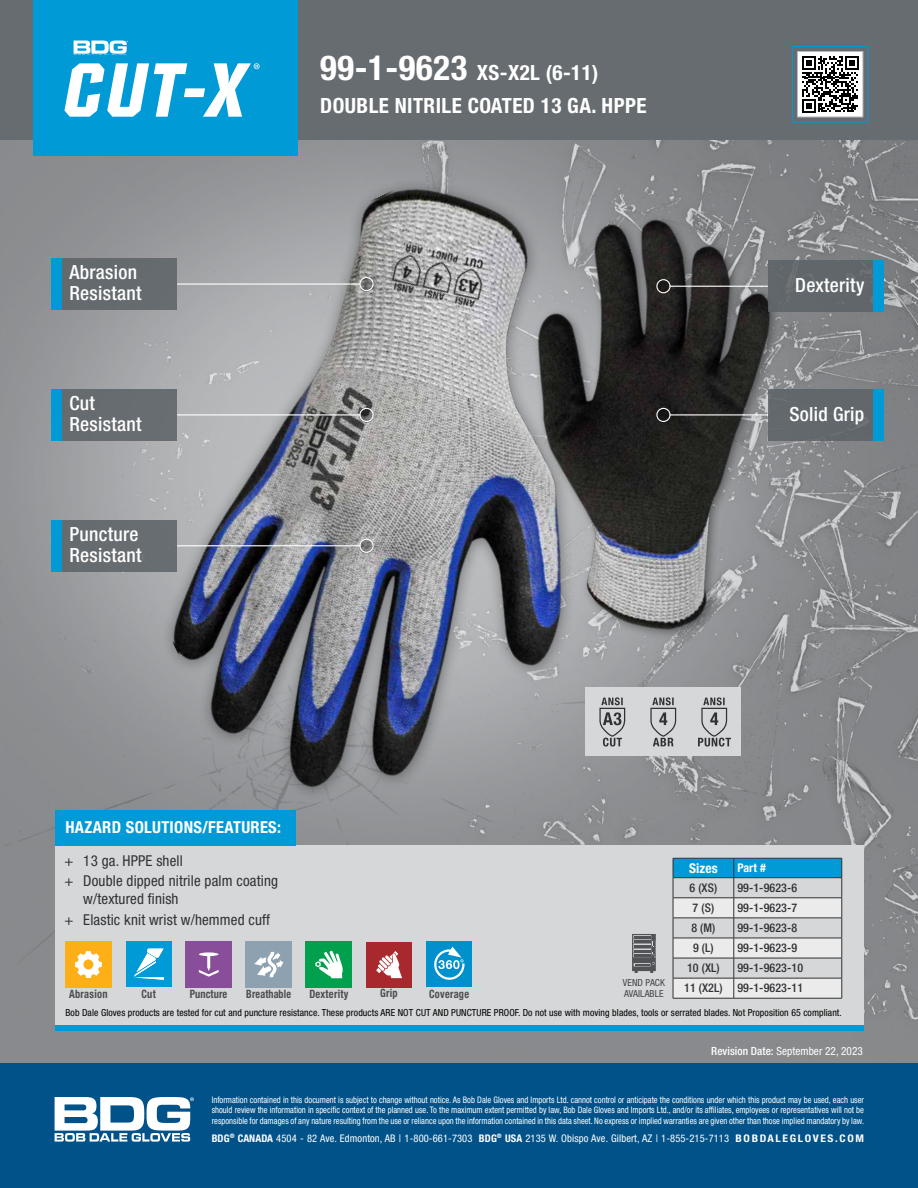
<style>
.page{position:relative;width:918px;height:1188px;background:#fff}
.page>*{position:absolute;margin:0;border:0;box-sizing:border-box;transform-origin:0 0}
.t1{font:700 condensed 21px/32.8px "Helvetica Neue LT Std";letter-spacing:.02em;color:#fff}
.t2{font:500 condensed 19.5px/21px "Helvetica Neue LT Std";letter-spacing:.015em;color:#fff}
.t3{font:700 condensed 16.5px "Helvetica Neue LT Std";letter-spacing:.02em;color:#fff}
.t4{font:condensed 15px/20.1px "Helvetica Neue LT Std";letter-spacing:.01em;color:#313234}
.t5{font:700 condensed 13.5px "Helvetica Neue LT Std";letter-spacing:.01em;color:#fff}
.t6{font:500 condensed 12px/20.1px "Helvetica Neue LT Std";letter-spacing:.01em;color:#313234;text-align:right}
.t7{font:700 condensed 12px "Helvetica Neue LT Std";color:#fff}
.t8{font:700 condensed 11.55px "Helvetica Neue";letter-spacing:.025em;color:#4b4d4f;scale:.9 1}
.t9{font:700 condensed 11.55px "Helvetica Neue";letter-spacing:.025em;color:#4b4d4f;scale:.88 1}
.t10{font:700 condensed 11.55px "Helvetica Neue LT Std";letter-spacing:.01em;color:#4b4d4f;scale:.9 1}
.t11{font:700 condensed 11.4px "Helvetica Neue";letter-spacing:.025em;color:#4b4d4f;scale:.9 1}
.t12{font:condensed 11.25px "Helvetica Neue LT Std";letter-spacing:.005em;color:#fff}
.t13{font:condensed 10.5px "Helvetica Neue LT Std";letter-spacing:.01em;color:#fff}
.t14{font:condensed 9.75px "Helvetica Neue LT Std";letter-spacing:.01em;color:#000}
.t15{font:condensed 9.75px "Helvetica Neue LT Std";letter-spacing:.01em;color:#464547}
.t16{font:condensed 9px/10.5px "Helvetica Neue LT Std";color:#fff;text-align:justify;scale:.95 1}
.s1{font-size:34.5px}
.s2{font-weight:500}
.s3{font-weight:700}
</style>
<div class="page">
<img style="left:0;top:140px;width:918px;height:923px">
<div style="left:0;top:0;width:918px;height:140px;background:#666c70"></div>
<div style="left:0;top:1063px;width:918px;height:125px;background:#005288"></div>
<svg style="left:54px;top:1097px;width:140px;height:45px"></svg>
<div style="left:34px;top:0;width:264px;height:156px;background:#009ad7"></div>
<div style="left:585px;top:688px;width:156px;height:68px;background:#d5d7d8"></div>
<div style="left:55px;top:846px;width:809px;height:180px;background:#d5d7d8"></div>
<div style="left:55px;top:810px;width:241px;height:36px;background:#009ad7"></div>
<div style="left:55px;top:1025px;width:809px;height:5px;background:#009ad7"></div>
<svg style="left:632px;top:934px;width:24px;height:39px"></svg>
<div style="left:792px;top:46px;width:76px;height:76px;border:1px solid #009ad7"></div>
<svg style="left:33px;top:40px;width:227px;height:100px"></svg>
<img style="left:165px;top:154px;width:405px;height:650px">
<img style="left:531px;top:179px;width:249px;height:472px">
<svg style="left:588px;top:684px;width:49px;height:63px"></svg>
<svg style="left:639px;top:684px;width:49px;height:63px"></svg>
<svg style="left:690px;top:684px;width:49px;height:63px"></svg>
<div style="left:65px;top:942px;width:46px;height:46px;background:#fcaf17"></div>
<svg style="left:75px;top:951px;width:27px;height:27px"></svg>
<div style="left:366px;top:942px;width:46px;height:46px;background:#a7282d"></div>
<svg style="left:376px;top:951px;width:26px;height:27px"></svg>
<div style="left:126px;top:942px;width:46px;height:45px;background:#009ad7"></div>
<svg style="left:134px;top:949px;width:30px;height:31px"></svg>
<div style="left:186px;top:942px;width:46px;height:46px;background:#884e99"></div>
<svg style="left:199px;top:952px;width:20px;height:4px"></svg>
<svg style="left:199px;top:954px;width:20px;height:23px"></svg>
<div style="left:306px;top:942px;width:46px;height:46px;background:#00a04c"></div>
<svg style="left:315px;top:951px;width:28px;height:27px"></svg>
<div style="left:246px;top:942px;width:46px;height:46px;background:#8da1b0"></div>
<svg style="left:254px;top:952px;width:29px;height:25px"></svg>
<div style="left:426px;top:942px;width:46px;height:45px;background:#0091cd"></div>
<svg style="left:434px;top:947px;width:31px;height:33px"></svg>
<div style="left:797px;top:52px;width:66px;height:65px;background:#fff"></div>
<svg style="left:802px;top:56px;width:56px;height:56px"></svg>
<div style="left:797px;top:51px;width:66px;height:66px;border:1px solid #b3b9be"></div>
<div style="left:52px;top:389px;width:125px;height:52px;background:#676c70"></div>
<div style="left:51px;top:389px;width:11px;height:52px;background:#009ad7"></div>
<svg style="left:359px;top:409px;width:15px;height:14px"></svg>
<hr style="left:177px;top:414px;width:183px;height:1px;background:#fff">
<div style="left:359px;top:408px;width:15px;height:14px;border:1px solid #fff;border-radius:50%"></div>
<div style="left:52px;top:520px;width:125px;height:52px;background:#676c70"></div>
<div style="left:51px;top:520px;width:11px;height:52px;background:#009ad7"></div>
<svg style="left:359px;top:540px;width:15px;height:14px"></svg>
<hr style="left:177px;top:545px;width:183px;height:1px;background:#fff">
<div style="left:359px;top:539px;width:15px;height:14px;border:1px solid #fff;border-radius:50%"></div>
<div style="left:768px;top:389px;width:115px;height:52px;background:#5c6266"></div>
<div style="left:873px;top:389px;width:11px;height:52px;background:#009ad7"></div>
<svg style="left:656px;top:409px;width:15px;height:14px"></svg>
<hr style="left:670px;top:414px;width:98px;height:1px;background:#fff">
<div style="left:656px;top:408px;width:15px;height:14px;border:1px solid #fff;border-radius:50%"></div>
<div style="left:52px;top:258px;width:125px;height:52px;background:#656a6e"></div>
<div style="left:51px;top:258px;width:11px;height:52px;background:#009ad7"></div>
<svg style="left:359px;top:278px;width:15px;height:14px"></svg>
<hr style="left:177px;top:283px;width:183px;height:2px;background:#fff">
<div style="left:359px;top:277px;width:15px;height:14px;border:1px solid #fff;border-radius:50%"></div>
<div style="left:768px;top:260px;width:115px;height:52px;background:#5c6266"></div>
<div style="left:873px;top:260px;width:11px;height:52px;background:#009ad7"></div>
<svg style="left:656px;top:279px;width:14px;height:14px"></svg>
<hr style="left:670px;top:286px;width:98px;height:1px;background:#fff">
<div style="left:656px;top:279px;width:15px;height:14px;border:1px solid #fff;border-radius:50%"></div>
<svg style="left:673px;top:858px;width:170px;height:140px"></svg>
<hr style="left:673px;top:998px;width:61px;height:1px;background:#313234">
<hr style="left:734px;top:998px;width:108px;height:1px;background:#313234">
<h2 class="t2" style="left:70px;top:262px;width:74px">Abrasion<br>Resistant</h2>
<h2 class="t2" style="left:70px;top:393px;width:74px">Cut<br>Resistant</h2>
<h2 class="t2" style="left:70px;top:524px;width:74px">Puncture<br>Resistant</h2>
<h1 class="t1" style="left:320px;top:56px;width:328px"><span class="s1">99-1-9623</span> XS-X2L (6-11)<br>DOUBLE NITRILE COATED 13 GA. HPPE</h1>
<h2 class="t2" style="left:795px;top:274px;width:71px">Dexterity</h2>
<h2 class="t2" style="left:789px;top:403px;width:76px">Solid Grip</h2>
<h3 class="t3" style="left:65px;top:817px;width:217px">HAZARD SOLUTIONS/FEATURES:</h3>
<h3 class="t4" style="left:64px;top:851px;width:215px">+ 13 ga. HPPE shell<br>+ Double dipped nitrile palm coating</h3>
<h3 class="t4" style="left:64px;top:889px;width:207px;text-indent:19px">w/textured finish<br>+ Elastic knit wrist w/hemmed cuff</h3>
<p class="t15" style="left:623px;top:977px;width:44px">VEND PACK</p>
<p class="t8" style="left:69px;top:986px;width:44px">Abrasion</p>
<p class="t11" style="left:141px;top:987px;width:17px">Cut</p>
<p class="t10" style="left:190px;top:986px;width:43px">Puncture</p>
<p class="t9" style="left:246px;top:986px;width:52px">Breathable</p>
<p class="t8" style="left:309px;top:986px;width:45px">Dexterity</p>
<p class="t11" style="left:380px;top:986px;width:21px">Grip</p>
<p class="t11" style="left:429px;top:987px;width:46px">Coverage</p>
<p class="t15" style="left:624px;top:988px;width:41px">AVAILABLE</p>
<h3 class="t5" style="left:689px;top:860px;width:30px">Sizes</h3>
<h3 class="t7" style="left:737px;top:861px;width:30px">Part #</h3>
<h3 class="t6" style="left:690px;top:878px;width:29px">6 (XS)</h3>
<h3 class="t6" style="left:737px;top:878px;width:61px">99-1-9623-6</h3>
<h3 class="t6" style="left:693px;top:898px;width:23px">7 (S)</h3>
<h3 class="t6" style="left:737px;top:898px;width:61px">99-1-9623-7</h3>
<h3 class="t6" style="left:691px;top:918px;width:25px">8 (M)</h3>
<h3 class="t6" style="left:737px;top:918px;width:61px">99-1-9623-8</h3>
<h3 class="t6" style="left:693px;top:938px;width:22px">9 (L)</h3>
<h3 class="t6" style="left:737px;top:938px;width:61px">99-1-9623-9</h3>
<h3 class="t6" style="left:687px;top:958px;width:34px">10 (XL)</h3>
<h3 class="t6" style="left:684px;top:958px;width:121px">99-1-9623-10<br>11 (X2L) 99-1-9623-11</h3>
<p class="t14" style="left:66px;top:1007px;width:778px">Bob Dale Gloves products are tested for cut and puncture resistance. These products ARE NOT CUT AND PUNCTURE PROOF. Do not use with moving blades, tools or serrated blades. Not Proposition 65 compliant.</p>
<p class="t12" style="left:711px;top:1045px;width:153px"><span class="s2">Revision Date:</span> September 22, 2023</p>
<p class="t16" style="left:212px;top:1094px;width:688px">Information contained in this document is subject to change without notice. As Bob Dale Gloves and Imports Ltd. cannot control or anticipate the conditions under which this product may be used, each user should review the information in specific context of the planned use. To the maximum extent permitted by law, Bob Dale Gloves and Imports Ltd., and/or its affiliates, employees or representatives will not be responsible for damages of any nature resulting from the use or reliance upon the information contained in this data sheet. No express or implied warranties are given other than those implied mandatory by law.</p>
<p class="t13" style="left:212px;top:1132px;width:654px"><span class="s3">BDG</span><sup>®</sup> <span class="s3">CANADA</span> 4504 - 82 Ave. Edmonton, AB | 1-800-661-7303 <span class="s3">BDG</span><sup>®</sup> <span class="s3">USA</span> 2135 W. Obispo Ave. Gilbert, AZ | 1-855-215-7113 <span class="s3">BOBDALEGLOVES.COM</span></p>
</div>
